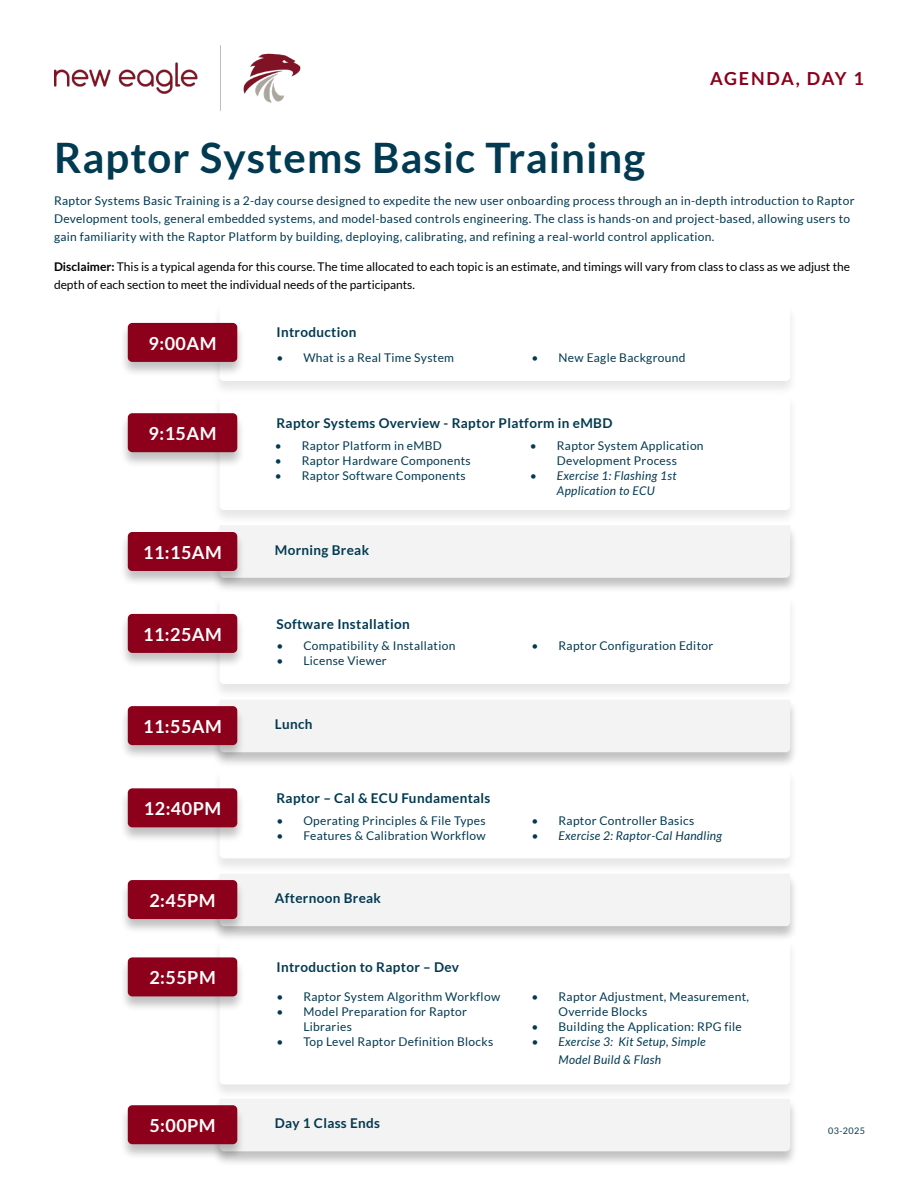
<style>
.page{position:relative;width:918px;height:1188px;background:#fff}
.page>*{position:absolute;margin:0;border:0;box-sizing:border-box;transform-origin:0 0}
.t1{font:700 42px "Lato";letter-spacing:.025em;color:#023a51}
.t2{font:700 18px "Lato";letter-spacing:.025em;color:#fff}
.t3{font:700 18px "Lato";letter-spacing:.075em;color:#8c001c}
.t4{font:700 13.5px "Lato";letter-spacing:.025em;color:#023a51}
.t5{font:12px/15px "Lato";letter-spacing:.025em;color:#023a51}
.t6{font:12px/18px "Lato";color:#000}
.t7{font:italic 12px/15px "Lato";letter-spacing:.025em;color:#023a51;text-align:center}
.t8{font:9px "Lato";letter-spacing:.05em;color:#023a51}
.s1{font-weight:700}
</style>
<div class="page">
<div style="left:211px;top:304px;width:587px;height:93px;background:#f2f2f2"></div>
<div style="left:220px;top:304px;width:570px;height:77px;background:#fff"></div>
<div style="left:211px;top:699px;width:587px;height:69px;background:#000;opacity:.25"></div>
<div style="left:220px;top:700px;width:570px;height:52px;background:#f3f3f3"></div>
<div style="left:211px;top:873px;width:587px;height:69px;background:#000;opacity:.25"></div>
<div style="left:220px;top:874px;width:570px;height:52px;background:#f3f3f3"></div>
<div style="left:211px;top:1098px;width:587px;height:69px;background:#000;opacity:.25"></div>
<div style="left:220px;top:1100px;width:570px;height:51px;background:#f3f3f3"></div>
<div style="left:211px;top:524px;width:587px;height:69px;background:#000;opacity:.25"></div>
<div style="left:220px;top:526px;width:570px;height:52px;background:#f3f3f3"></div>
<div style="left:211px;top:394px;width:587px;height:132px;background:#000;opacity:.25"></div>
<svg style="left:220px;top:395px;width:570px;height:115px"></svg>
<div style="left:211px;top:595px;width:587px;height:105px;background:#000;opacity:.25"></div>
<svg style="left:220px;top:596px;width:570px;height:88px"></svg>
<div style="left:211px;top:769px;width:587px;height:105px;background:#f4f4f4"></div>
<div style="left:220px;top:770px;width:570px;height:88px;background:#fff"></div>
<div style="left:211px;top:938px;width:587px;height:162px;background:#000;opacity:.25"></div>
<svg style="left:220px;top:940px;width:570px;height:144px"></svg>
<div style="left:119px;top:322px;width:127px;height:56px;background:#000;opacity:.25"></div>
<div style="left:128px;top:323px;width:109px;height:39px;background:#8c001c;border-radius:4px"></div>
<div style="left:119px;top:531px;width:127px;height:56px;background:#000;opacity:.25"></div>
<div style="left:128px;top:532px;width:109px;height:39px;background:#8c001c;border-radius:4px"></div>
<div style="left:119px;top:705px;width:127px;height:56px;background:#000;opacity:.25"></div>
<div style="left:128px;top:706px;width:109px;height:39px;background:#8c001c;border-radius:4px"></div>
<div style="left:119px;top:879px;width:127px;height:56px;background:#000;opacity:.25"></div>
<div style="left:128px;top:880px;width:109px;height:39px;background:#8c001c;border-radius:4px"></div>
<div style="left:119px;top:1104px;width:127px;height:56px;background:#000;opacity:.25"></div>
<div style="left:128px;top:1105px;width:109px;height:39px;background:#8c001c;border-radius:4px"></div>
<div style="left:119px;top:412px;width:127px;height:56px;background:#000;opacity:.25"></div>
<div style="left:128px;top:413px;width:109px;height:39px;background:#8c001c;border-radius:4px"></div>
<div style="left:119px;top:613px;width:127px;height:56px;background:#000;opacity:.25"></div>
<div style="left:128px;top:614px;width:109px;height:39px;background:#8c001c;border-radius:4px"></div>
<div style="left:119px;top:787px;width:127px;height:56px;background:#000;opacity:.25"></div>
<div style="left:128px;top:788px;width:109px;height:39px;background:#8c001c;border-radius:4px"></div>
<div style="left:119px;top:956px;width:127px;height:56px;background:#000;opacity:.25"></div>
<div style="left:128px;top:957px;width:109px;height:39px;background:#8c001c;border-radius:4px"></div>
<img style="left:54px;top:45px;width:247px;height:66px">
<h1 class="t1" style="left:54px;top:134px;width:593px">Raptor Systems Basic Training</h1>
<h2 class="t3" style="left:710px;top:68px;width:155px">AGENDA, DAY 1</h2>
<p class="t5" style="left:54px;top:192px;width:802px;line-height:18px">Raptor Systems Basic Training is a 2-day course designed to expedite the new user onboarding process through an in-depth introduction to Raptor<br>Development tools, general embedded systems, and model-based controls engineering. The class is hands-on and project-based, allowing users to gain familiarity with the Raptor Platform by building, deploying, calibrating, and refining a real-world control application.</p>
<p class="t6" style="left:54px;top:258px;width:798px"><span class="s1">Disclaimer:</span> This is a typical agenda for this course. The time allocated to each topic is an estimate, and timings will vary from class to class as we adjust the depth of each section to meet the individual needs of the participants.</p>
<h2 class="t2" style="left:149px;top:333px;width:69px">9:00AM</h2>
<h2 class="t2" style="left:149px;top:423px;width:69px">9:15AM</h2>
<h2 class="t2" style="left:143px;top:542px;width:80px">11:15AM</h2>
<h2 class="t2" style="left:143px;top:624px;width:80px">11:25AM</h2>
<h2 class="t2" style="left:143px;top:716px;width:80px">11:55AM</h2>
<h2 class="t2" style="left:144px;top:798px;width:79px">12:40PM</h2>
<h2 class="t2" style="left:149px;top:890px;width:68px">2:45PM</h2>
<h2 class="t2" style="left:149px;top:967px;width:68px">2:55PM</h2>
<h2 class="t2" style="left:149px;top:1115px;width:68px">5:00PM</h2>
<p class="t4" style="left:276px;top:324px;width:82px">Introduction</p>
<p class="t5" style="left:276px;top:350px;width:179px">• What is a Real Time System</p>
<p class="t5" style="left:532px;top:350px;width:155px">• New Eagle Background</p>
<p class="t4" style="left:276px;top:416px;width:338px">Raptor Systems Overview - Raptor Platform in eMBD</p>
<p class="t5" style="left:275px;top:438px;width:169px">• Raptor Platform in eMBD</p>
<p class="t5" style="left:275px;top:453px;width:198px">• Raptor Hardware Components</p>
<p class="t5" style="left:275px;top:468px;width:192px">• Raptor Software Components</p>
<p class="t5" style="left:530px;top:438px;width:175px;text-align:center">• Raptor System Application<br>Development Process</p>
<p class="t7" style="left:530px;top:468px;width:148px">• Exercise 1: Flashing 1st<br>Application to ECU</p>
<p class="t4" style="left:275px;top:542px;width:96px">Morning Break</p>
<p class="t4" style="left:276px;top:616px;width:135px">Software Installation</p>
<p class="t5" style="left:276px;top:638px;width:180px">• Compatibility &amp; Installation</p>
<p class="t5" style="left:276px;top:653px;width:112px">• License Viewer</p>
<p class="t4" style="left:275px;top:717px;width:39px">Lunch</p>
<p class="t4" style="left:276px;top:791px;width:216px">Raptor – Cal &amp; ECU Fundamentals</p>
<p class="t5" style="left:276px;top:813px;width:211px">• Operating Principles &amp; File Types</p>
<p class="t5" style="left:276px;top:828px;width:211px">• Features &amp; Calibration Workflow</p>
<p class="t4" style="left:275px;top:891px;width:108px">Afternoon Break</p>
<p class="t4" style="left:276px;top:960px;width:184px">Introduction to Raptor – Dev</p>
<p class="t5" style="left:276px;top:989px;width:225px">• Raptor System Algorithm Workflow</p>
<p class="t5" style="left:303px;top:1004px;width:165px;text-indent:-27px">• Model Preparation for Raptor<br>Libraries</p>
<p class="t5" style="left:276px;top:1034px;width:218px">• Top Level Raptor Definition Blocks</p>
<p class="t4" style="left:275px;top:1116px;width:107px">Day 1 Class Ends</p>
<p class="t5" style="left:532px;top:638px;width:183px">• Raptor Configuration Editor</p>
<p class="t5" style="left:532px;top:813px;width:164px">• Raptor Controller Basics</p>
<p class="t7" style="left:532px;top:828px;width:192px">• Exercise 2: Raptor-Cal Handling</p>
<p class="t5" style="left:559px;top:989px;width:192px;text-indent:-27px">• Raptor Adjustment, Measurement,<br>Override Blocks</p>
<p class="t5" style="left:532px;top:1019px;width:212px">• Building the Application: RPG file</p>
<p class="t7" style="left:559px;top:1033px;width:149px;line-height:18px;text-align:left;text-indent:-27px">• Exercise 3: Kit Setup, Simple<br>Model Build &amp; Flash</p>
<p class="t8" style="left:828px;top:1126px;width:39px">03-2025</p>
</div>
